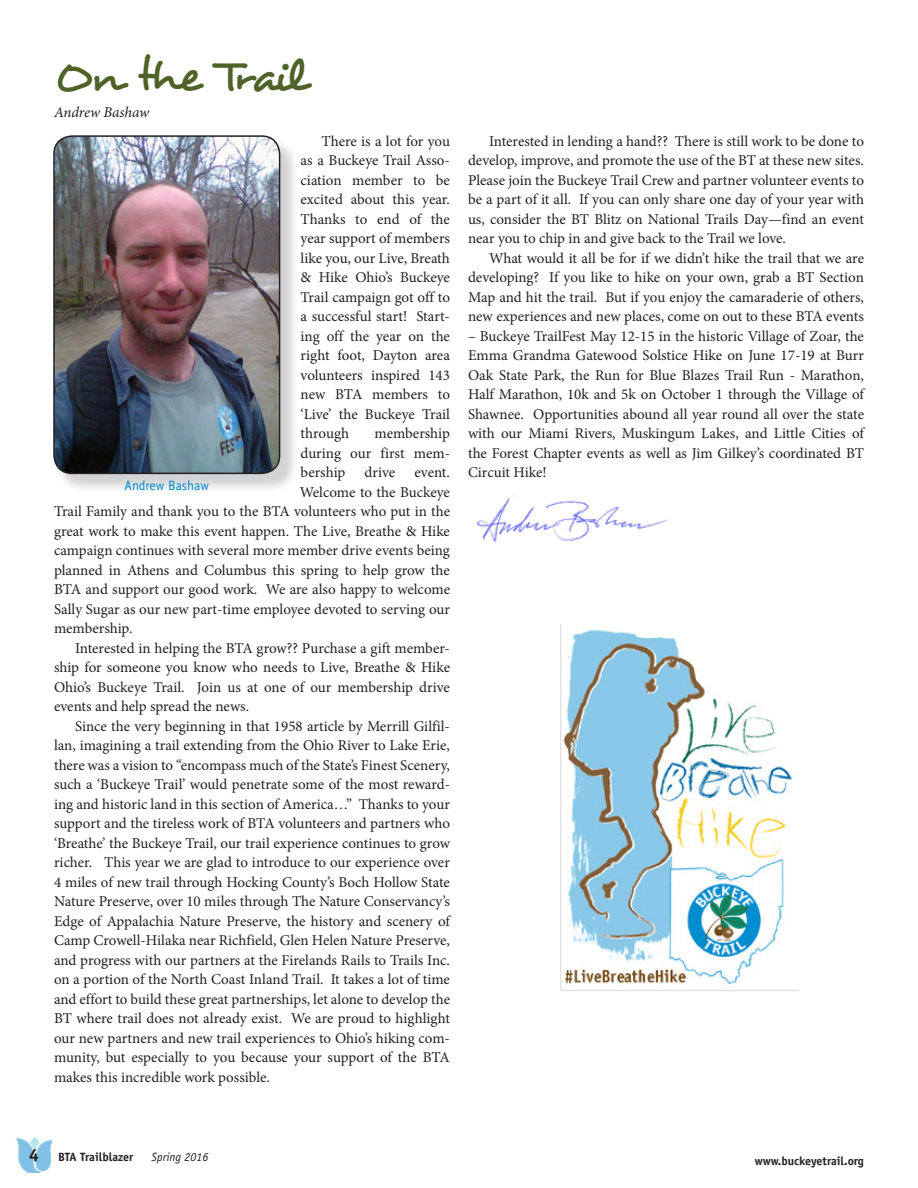
<style>
.page{position:relative;width:918px;height:1188px;background:#fff}
.page>*{position:absolute;margin:0;border:0;box-sizing:border-box;transform-origin:0 0}
.t1{font:48px "Desyrel";letter-spacing:-.095em;color:#4f6228}
.t2{font:700 18px "Officina Sans Std";color:#231f20}
.t3{font:15px/19.5px "Minion Pro";letter-spacing:-.005em;color:#231f20;text-align:justify}
.t4{font:italic 15px "Minion Pro";color:#231f20}
.t5{font:13.5px "Officina Sans Std";color:#0085cb}
.t6{font:700 12px "Officina Sans Std";color:#231f20}
.t7{font:italic 12px "Officina Sans Std";color:#231f20}
.s1{font-weight:400;font-style:italic}
</style>
<div class="page">
<img style="left:16px;top:1137px;width:35px;height:35px">
<div style="left:56px;top:138px;width:243px;height:355px;background:#231f20;opacity:.2"></div>
<img style="left:54px;top:136px;width:226px;height:337px">
<div style="left:53px;top:135px;width:227px;height:339px;border:2px solid #231f20;border-radius:18px"></div>
<img style="left:476px;top:494px;width:192px;height:48px">
<img style="left:560px;top:624px;width:238px;height:367px">
<h1 class="t1" style="left:54px;top:45px;width:253px">On the Trail</h1>
<p class="t4" style="left:54px;top:102px;width:97px">Andrew Bashaw</p>
<p class="t3" style="left:301px;top:131px;width:151px;text-indent:21px">There is a lot for you as a Buckeye Trail Asso&shy;ciation member to be excited about this year.<br>Thanks to end of the year support of members like you, our Live, Breath &amp; Hike Ohio’s Buckeye Trail campaign got off to a successful start! Start&shy;ing off the year on the right foot, Dayton area volunteers inspired 143 new BTA members to ‘Live’ the Buckeye Trail through</p>
<p class="t3" style="left:301px;top:424px;width:151px;text-indent:74px">membership during our first mem&shy;bership</p>
<p class="t3" style="left:365px;top:463px;width:32px">drive</p>
<p class="t3" style="left:414px;top:463px;width:37px">event.</p>
<p class="t3" style="left:300px;top:482px;width:152px">Welcome to the Buckeye</p>
<p class="t3" style="left:54px;top:502px;width:398px">Trail Family and thank you to the BTA volunteers who put in the</p>
<p class="t3" style="left:54px;top:521px;width:398px">great work to make this event happen. The Live, Breathe &amp; Hike</p>
<p class="t3" style="left:54px;top:541px;width:397px">campaign continues with several more member drive events being</p>
<p class="t3" style="left:54px;top:560px;width:397px">planned in Athens and Columbus this spring to help grow the</p>
<p class="t3" style="left:54px;top:580px;width:398px">BTA and support our good work. We are also happy to welcome</p>
<p class="t3" style="left:54px;top:599px;width:398px">Sally Sugar as our new part-time employee devoted to serving our</p>
<p class="t3" style="left:54px;top:619px;width:80px">membership.</p>
<p class="t3" style="left:75px;top:638px;width:376px">Interested in helping the BTA grow?? Purchase a gift member-</p>
<p class="t3" style="left:54px;top:658px;width:398px">ship for someone you know who needs to Live, Breathe &amp; Hike</p>
<p class="t3" style="left:54px;top:677px;width:397px">Ohio’s Buckeye Trail. Join us at one of our membership drive</p>
<p class="t3" style="left:54px;top:697px;width:197px">events and help spread the news.</p>
<p class="t3" style="left:75px;top:716px;width:376px">Since the very beginning in that 1958 article by Merrill Gilfil-</p>
<p class="t3" style="left:54px;top:736px;width:397px">lan, imagining a trail extending from the Ohio River to Lake Erie,</p>
<p class="t3" style="left:54px;top:755px;width:398px">there was a vision to “encompass much of the State’s Finest Scenery,</p>
<p class="t3" style="left:54px;top:775px;width:398px">such a ‘Buckeye Trail’ would penetrate some of the most reward-</p>
<p class="t3" style="left:54px;top:794px;width:397px">ing and historic land in this section of America…” Thanks to your</p>
<p class="t3" style="left:54px;top:814px;width:398px">support and the tireless work of BTA volunteers and partners who</p>
<p class="t3" style="left:54px;top:833px;width:398px">‘Breathe’ the Buckeye Trail, our trail experience continues to grow</p>
<p class="t3" style="left:54px;top:853px;width:397px">richer. This year we are glad to introduce to our experience over</p>
<p class="t3" style="left:54px;top:872px;width:397px">4 miles of new trail through Hocking County’s Boch Hollow State</p>
<p class="t3" style="left:54px;top:892px;width:397px">Nature Preserve, over 10 miles through The Nature Conservancy’s</p>
<p class="t3" style="left:54px;top:911px;width:397px">Edge of Appalachia Nature Preserve, the history and scenery of</p>
<p class="t3" style="left:54px;top:931px;width:397px">Camp Crowell-Hilaka near Richfield, Glen Helen Nature Preserve,</p>
<p class="t3" style="left:54px;top:950px;width:397px">and progress with our partners at the Firelands Rails to Trails Inc.</p>
<p class="t3" style="left:54px;top:970px;width:397px">on a portion of the North Coast Inland Trail. It takes a lot of time</p>
<p class="t3" style="left:54px;top:989px;width:398px">and effort to build these great partnerships, let alone to develop the</p>
<p class="t3" style="left:54px;top:1009px;width:398px">BT where trail does not already exist. We are proud to highlight</p>
<p class="t3" style="left:54px;top:1028px;width:397px">our new partners and new trail experiences to Ohio’s hiking com-</p>
<p class="t3" style="left:54px;top:1048px;width:398px">munity, but especially to you because your support of the BTA</p>
<p class="t3" style="left:54px;top:1067px;width:217px">makes this incredible work possible.</p>
<p class="t5" style="left:125px;top:477px;width:86px">Andrew Bashaw</p>
<p class="t3" style="left:468px;top:131px;width:398px;text-indent:21px">Interested in lending a hand?? There is still work to be done to develop, improve, and promote the use of the BT at these new sites.<br>Please join the Buckeye Trail Crew and partner volunteer events to be a part of it all. If you can only share one day of your year with us, consider the BT Blitz on National Trails Day—find an event near you to chip in and give back to the Trail we love.</p>
<p class="t3" style="left:468px;top:248px;width:398px;text-indent:21px">What would it all be for if we didn’t hike the trail that we are developing? If you like to hike on your own, grab a BT Section Map and hit the trail. But if you enjoy the camaraderie of others, new experiences and new places, come on out to these BTA events</p>
<p class="t3" style="left:468px;top:326px;width:398px">– Buckeye TrailFest May 12-15 in the historic Village of Zoar, the Emma Grandma Gatewood Solstice Hike on June 17-19 at Burr Oak State Park, the Run for Blue Blazes Trail Run - Marathon, Half Marathon, 10k and 5k on October 1 through the Village of Shawnee. Opportunities abound all year round all over the state with our Miami Rivers, Muskingum Lakes, and Little Cities of the Forest Chapter events as well as Jim Gilkey’s coordinated BT Circuit Hike!</p>
<p class="t2" style="left:29px;top:1144px;width:12px">4</p>
<p class="t6" style="left:58px;top:1150px;width:83px">BTA Trailblazer <span class="s1">S</span></p>
<p class="t7" style="left:157px;top:1150px;width:53px">pring 2016</p>
<p class="t6" style="left:755px;top:1153px;width:111px">www.buckeyetrail.org</p>
</div>
